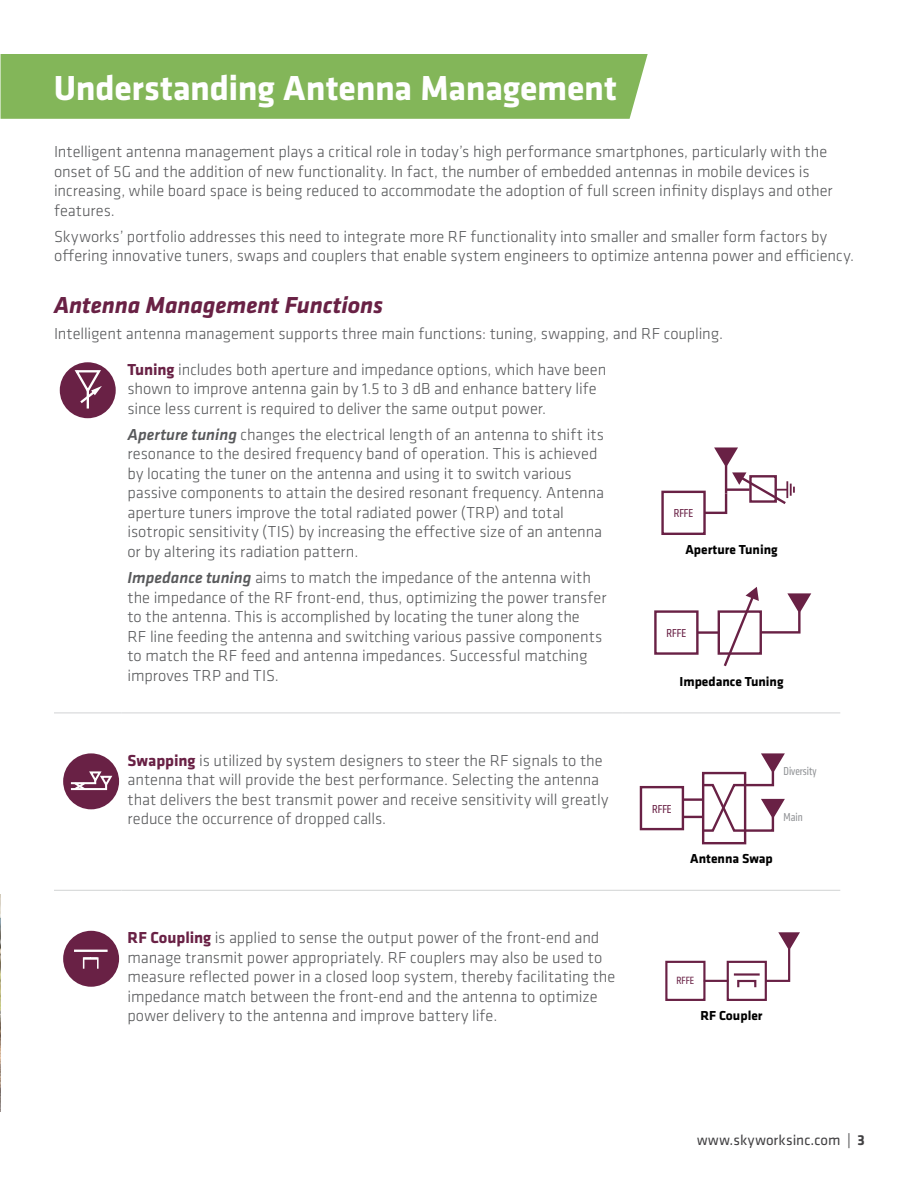
<style>
.page{position:relative;width:918px;height:1188px;background:#fff}
.page>*{position:absolute;margin:0;border:0;box-sizing:border-box;transform-origin:0 0}
.t1{font:700 36px "Klavika";letter-spacing:-.01em;color:#fff}
.t2{font:italic 700 24px "Klavika";letter-spacing:-.005em;color:#692145}
.t3{font:300 16.5px/19.5px "Klavika";color:#58595b}
.t4{font:15px "Klavika";letter-spacing:.01em;color:#414042}
.t5{font:700 13.5px "Klavika";color:#000}
.t6{font:12px "Klavika Condensed";color:#939598}
.t7{font:12px "Klavika Condensed";color:#692145}
.t8{font:10.95px "Klavika Condensed";color:#692145}
.s1{font-weight:700;color:#692145}
.s2{font-weight:500;font-style:italic}
.s3{font-weight:700}
</style>
<div class="page">
<div style="left:1px;top:54px;width:647px;height:65px;background:#83b659"></div>
<hr style="left:54px;top:712px;width:68px;height:1px;background:#d1d3d4">
<hr style="left:122px;top:712px;width:500px;height:1px;background:#d1d3d4">
<hr style="left:622px;top:712px;width:218px;height:1px;background:#d1d3d4">
<hr style="left:54px;top:890px;width:68px;height:1px;background:#d1d3d4">
<hr style="left:122px;top:890px;width:500px;height:1px;background:#d1d3d4">
<hr style="left:622px;top:890px;width:218px;height:1px;background:#d1d3d4">
<div style="left:60px;top:362px;width:56px;height:56px;background:#692145;border-radius:50%"></div>
<hr style="left:87px;top:389px;width:2px;height:20px;background:#fff">
<svg style="left:74px;top:370px;width:28px;height:36px"></svg>
<div style="left:661px;top:491px;width:45px;height:44px;border:2px solid #692145"></div>
<svg style="left:702px;top:447px;width:93px;height:68px"></svg>
<div style="left:718px;top:610px;width:44px;height:45px;border:2px solid #692145"></div>
<div style="left:654px;top:610px;width:45px;height:45px;border:2px solid #692145"></div>
<hr style="left:697px;top:631px;width:22px;height:3px;background:#692145">
<svg style="left:722px;top:587px;width:89px;height:80px"></svg>
<div style="left:63px;top:753px;width:56px;height:56px;background:#692145;border-radius:50%"></div>
<svg style="left:70px;top:771px;width:43px;height:20px"></svg>
<div style="left:702px;top:772px;width:44px;height:72px;border:2px solid #692145"></div>
<div style="left:640px;top:786px;width:44px;height:44px;border:2px solid #692145"></div>
<svg style="left:701px;top:753px;width:84px;height:80px"></svg>
<hr style="left:683px;top:798px;width:20px;height:3px;background:#692145">
<hr style="left:683px;top:816px;width:20px;height:2px;background:#692145">
<div style="left:63px;top:931px;width:56px;height:56px;background:#692145;border-radius:50%"></div>
<svg style="left:82px;top:957px;width:17px;height:12px"></svg>
<hr style="left:74px;top:950px;width:34px;height:2px;background:#fff">
<hr style="left:83px;top:957px;width:15px;height:3px;background:#fff">
<div style="left:727px;top:961px;width:40px;height:40px;border:2px solid #692145"></div>
<svg style="left:764px;top:932px;width:36px;height:51px"></svg>
<hr style="left:734px;top:973px;width:26px;height:3px;background:#692145">
<div style="left:737px;top:980px;width:19px;height:8px;border:2px solid #692145"></div>
<div style="left:665px;top:961px;width:41px;height:40px;border:2px solid #692145"></div>
<hr style="left:704px;top:980px;width:24px;height:2px;background:#692145">
<img style="left:0;top:895px;width:1px;height:217px">
<h1 class="t1" style="left:54px;top:62px;width:565px">Understanding Antenna Management</h1>
<p class="t3" style="left:54px;top:142px;width:780px">Intelligent antenna management plays a critical role in today’s high performance smartphones, particularly with the onset of 5G and the addition of new functionality. In fact, the number of embedded antennas in mobile devices is increasing, while board space is being reduced to accommodate the adoption of full screen infinity displays and other features.</p>
<p class="t3" style="left:54px;top:226px;width:802px">Skyworks’ portfolio addresses this need to integrate more RF functionality into smaller and smaller form factors by offering innovative tuners, swaps and couplers that enable system engineers to optimize antenna power and efficiency.</p>
<h2 class="t2" style="left:54px;top:288px;width:330px">Antenna Management Functions</h2>
<p class="t3" style="left:54px;top:324px;width:671px">Intelligent antenna management supports three main functions: tuning, swapping, and RF coupling.</p>
<p class="t3" style="left:128px;top:359px;width:480px"><span class="s1">Tuning</span> includes both aperture and impedance options, which have been shown to improve antenna gain by 1.5 to 3 dB and enhance battery life since less current is required to deliver the same output power.</p>
<p class="t3" style="left:128px;top:425px;width:478px"><span class="s2">Aperture tuning</span> changes the electrical length of an antenna to shift its resonance to the desired frequency band of operation. This is achieved by locating the tuner on the antenna and using it to switch various passive components to attain the desired resonant frequency. Antenna aperture tuners improve the total radiated power (TRP) and total isotropic sensitivity (TIS) by increasing the effective size of an antenna or by altering its radiation pattern.</p>
<p class="t3" style="left:128px;top:568px;width:481px"><span class="s2">Impedance tuning</span> aims to match the impedance of the antenna with the impedance of the RF front-end, thus, optimizing the power transfer to the antenna. This is accomplished by locating the tuner along the<br>RF line feeding the antenna and switching various passive components to match the RF feed and antenna impedances. Successful matching improves TRP and TIS.</p>
<p class="t3" style="left:128px;top:750px;width:482px"><span class="s1">Swapping</span> is utilized by system designers to steer the RF signals to the antenna that will provide the best performance. Selecting the antenna that delivers the best transmit power and receive sensitivity will greatly reduce the occurrence of dropped calls.</p>
<p class="t3" style="left:128px;top:928px;width:489px"><span class="s1">RF Coupling</span> is applied to sense the output power of the front-end and manage transmit power appropriately. RF couplers may also be used to measure reflected power in a closed loop system, thereby facilitating the impedance match between the front-end and the antenna to optimize power delivery to the antenna and improve battery life.</p>
<p class="t7" style="left:674px;top:507px;width:21px">RFFE</p>
<p class="t5" style="left:685px;top:540px;width:94px">Aperture Tuning</p>
<p class="t7" style="left:667px;top:626px;width:21px">RFFE</p>
<p class="t5" style="left:679px;top:672px;width:106px">Impedance Tuning</p>
<p class="t7" style="left:652px;top:802px;width:21px">RFFE</p>
<p class="t6" style="left:784px;top:764px;width:35px">Diversity</p>
<p class="t6" style="left:784px;top:810px;width:21px">Main</p>
<p class="t5" style="left:690px;top:849px;width:84px">Antenna Swap</p>
<p class="t8" style="left:677px;top:974px;width:19px">RFFE</p>
<p class="t5" style="left:700px;top:1005px;width:64px">RF Coupler</p>
<p class="t4" style="left:697px;top:1130px;width:169px">www.skyworksinc.com | <span class="s3">3</span></p>
</div>
